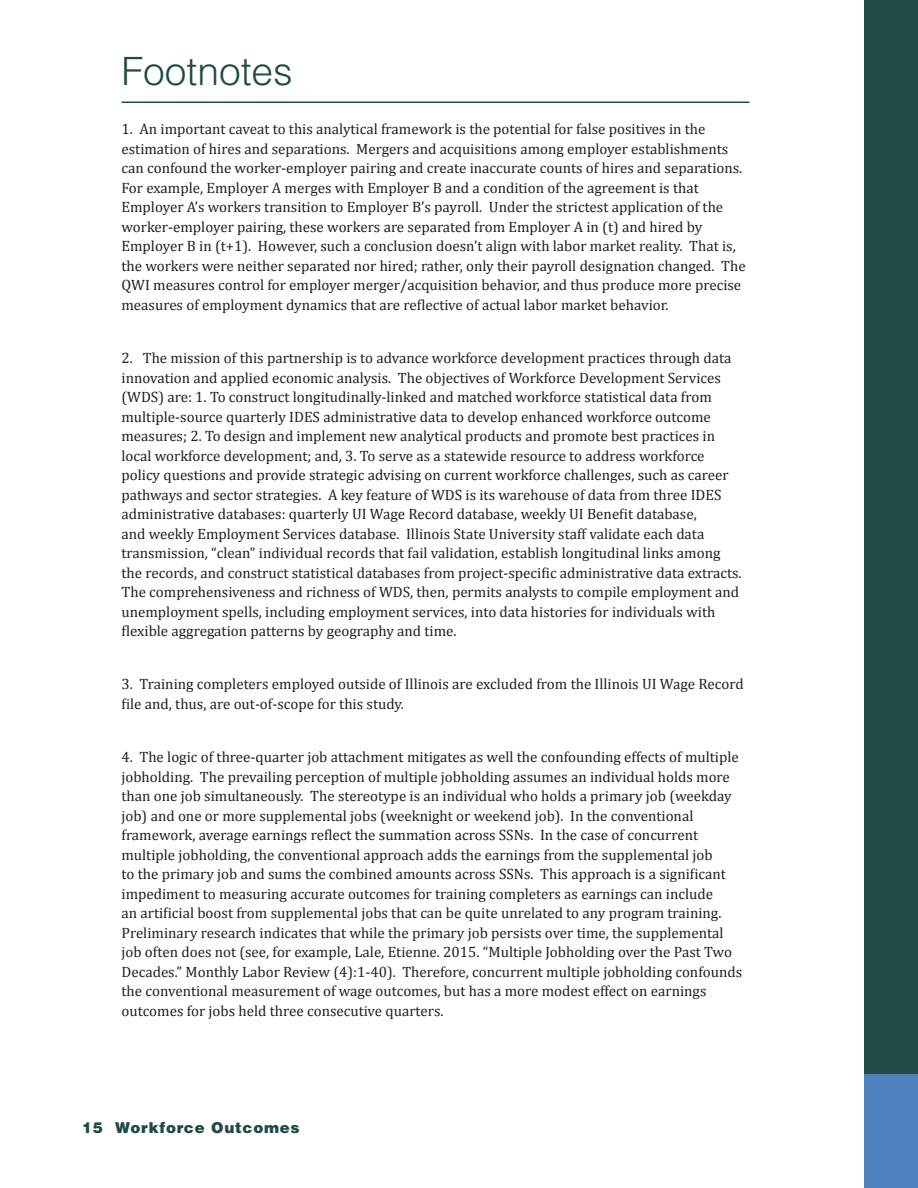
<style>
.page{position:relative;width:918px;height:1188px;background:#fff}
.page>*{position:absolute;margin:0;border:0;box-sizing:border-box;transform-origin:0 0}
.t1{font:300 39px "Helvetica";color:#204a48}
.t2{font:15px/19.5px "Cambria";color:#231f20}
.t3{font:900 15px "Helvetica";letter-spacing:.05em;color:#204a48}
</style>
<div class="page">
<div style="left:864px;top:108px;width:54px;height:1080px;background:#4f81bc"></div>
<div style="left:864px;top:0;width:54px;height:1074px;background:#204a48"></div>
<hr style="left:122px;top:102px;width:628px;height:1px;background:#204a48">
<p class="t1" style="left:122px;top:47px;width:173px">Footnotes</p>
<p class="t2" style="left:122px;top:120px;width:626px">1. An important caveat to this analytical framework is the potential for false positives in the estimation of hires and separations. Mergers and acquisitions among employer establishments can confound the worker-employer pairing and create inaccurate counts of hires and separations.<br>For example, Employer A merges with Employer B and a condition of the agreement is that Employer A’s workers transition to Employer B’s payroll. Under the strictest application of the worker-employer pairing, these workers are separated from Employer A in (t) and hired by Employer B in (t+1). However, such a conclusion doesn’t align with labor market reality. That is, the workers were neither separated nor hired; rather, only their payroll designation changed. The QWI measures control for employer merger/acquisition behavior, and thus produce more precise measures of employment dynamics that are reflective of actual labor market behavior.</p>
<p class="t2" style="left:122px;top:348px;width:622px">2. The mission of this partnership is to advance workforce development practices through data innovation and applied economic analysis. The objectives of Workforce Development Services (WDS) are: 1. To construct longitudinally-linked and matched workforce statistical data from multiple-source quarterly IDES administrative data to develop enhanced workforce outcome measures; 2. To design and implement new analytical products and promote best practices in local workforce development; and, 3. To serve as a statewide resource to address workforce policy questions and provide strategic advising on current workforce challenges, such as career pathways and sector strategies. A key feature of WDS is its warehouse of data from three IDES administrative databases: quarterly UI Wage Record database, weekly UI Benefit database,<br>and weekly Employment Services database. Illinois State University staff validate each data transmission, “clean” individual records that fail validation, establish longitudinal links among the records, and construct statistical databases from project-specific administrative data extracts.<br>The comprehensiveness and richness of WDS, then, permits analysts to compile employment and unemployment spells, including employment services, into data histories for individuals with flexible aggregation patterns by geography and time.</p>
<p class="t2" style="left:122px;top:675px;width:624px">3. Training completers employed outside of Illinois are excluded from the Illinois UI Wage Record file and, thus, are out-of-scope for this study.</p>
<p class="t2" style="left:122px;top:747px;width:622px">4. The logic of three-quarter job attachment mitigates as well the confounding effects of multiple jobholding. The prevailing perception of multiple jobholding assumes an individual holds more than one job simultaneously. The stereotype is an individual who holds a primary job (weekday job) and one or more supplemental jobs (weeknight or weekend job). In the conventional framework, average earnings reflect the summation across SSNs. In the case of concurrent multiple jobholding, the conventional approach adds the earnings from the supplemental job<br>to the primary job and sums the combined amounts across SSNs. This approach is a significant impediment to measuring accurate outcomes for training completers as earnings can include<br>an artificial boost from supplemental jobs that can be quite unrelated to any program training.<br>Preliminary research indicates that while the primary job persists over time, the supplemental job often does not (see, for example, Lale, Etienne. 2015. “Multiple Jobholding over the Past Two Decades.” Monthly Labor Review (4):1-40). Therefore, concurrent multiple jobholding confounds the conventional measurement of wage outcomes, but has a more modest effect on earnings outcomes for jobs held three consecutive quarters.</p>
<p class="t3" style="left:82px;top:1117px;width:219px">15 Workforce Outcomes</p>
</div>
